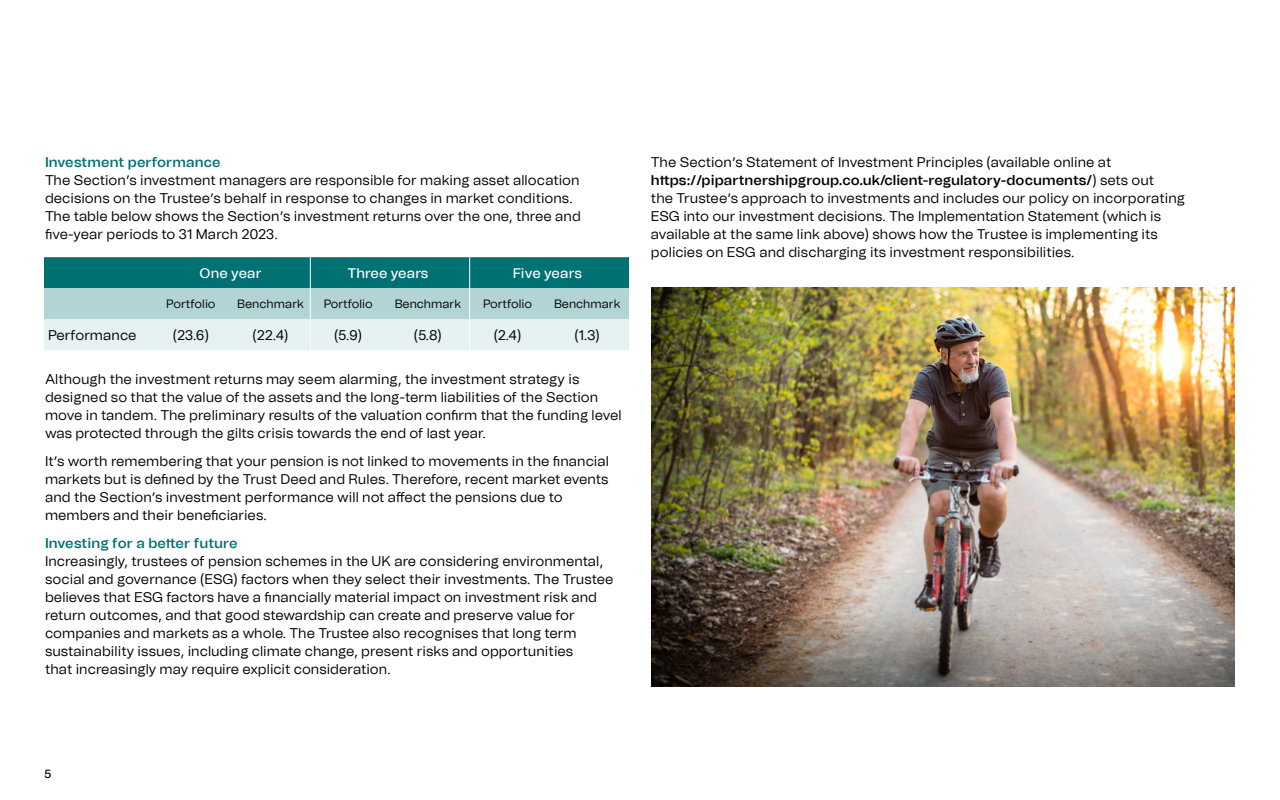
<style>
.page{position:relative;width:1280px;height:800px;background:#fff}
.page>*{position:absolute;margin:0;border:0;box-sizing:border-box;transform-origin:0 0}
.t1{font:14px/18px "Tomato Grotesk";letter-spacing:.005em;color:#000}
.t2{font:600 14px "Tomato Grotesk";letter-spacing:.005em;color:#007173}
.t3{font:500 14px "Tomato Grotesk";letter-spacing:.005em;color:#fff}
.t4{font:12px "Tomato Grotesk";color:#000}
.t5{font:500 12px "Tomato Grotesk";color:#000}
.s1{font-weight:600}
</style>
<div class="page">
<svg style="left:44px;top:257px;width:585px;height:93px;background:#88bcbd"></svg>
<hr style="left:310px;top:257px;width:1px;height:31px;background:#fff">
<hr style="left:469px;top:257px;width:1px;height:31px;background:#fff">
<hr style="left:310px;top:288px;width:1px;height:31px;background:#fff">
<hr style="left:469px;top:288px;width:1px;height:31px;background:#fff">
<hr style="left:310px;top:319px;width:1px;height:31px;background:#fff">
<hr style="left:469px;top:319px;width:1px;height:31px;background:#fff">
<img style="left:651px;top:287px;width:584px;height:400px">
<p class="t2" style="left:45px;top:152px;width:177px">Investment performance</p>
<p class="t1" style="left:45px;top:171px;width:537px">The Section’s investment managers are responsible for making asset allocation decisions on the Trustee’s behalf in response to changes in market conditions.<br>The table below shows the Section’s investment returns over the one, three and five-year periods to 31 March 2023.</p>
<p class="t3" style="left:200px;top:263px;width:64px">One year</p>
<p class="t3" style="left:348px;top:263px;width:82px">Three years</p>
<p class="t3" style="left:513px;top:263px;width:71px">Five years</p>
<p class="t4" style="left:166px;top:296px;width:51px">Portfolio</p>
<p class="t4" style="left:237px;top:296px;width:68px">Benchmark</p>
<p class="t4" style="left:324px;top:296px;width:50px">Portfolio</p>
<p class="t4" style="left:395px;top:296px;width:68px">Benchmark</p>
<p class="t4" style="left:483px;top:296px;width:50px">Portfolio</p>
<p class="t4" style="left:554px;top:296px;width:68px">Benchmark</p>
<p class="t1" style="left:48px;top:326px;width:90px">Performance</p>
<p class="t1" style="left:173px;top:326px;width:38px">(23.6)</p>
<p class="t1" style="left:253px;top:326px;width:37px">(22.4)</p>
<p class="t1" style="left:334px;top:326px;width:30px">(5.9)</p>
<p class="t1" style="left:414px;top:326px;width:30px">(5.8)</p>
<p class="t1" style="left:494px;top:326px;width:29px">(2.4)</p>
<p class="t1" style="left:575px;top:326px;width:27px">(1.3)</p>
<p class="t1" style="left:45px;top:370px;width:578px">Although the investment returns may seem alarming, the investment strategy is designed so that the value of the assets and the long-term liabilities of the Section move in tandem. The preliminary results of the valuation confirm that the funding level was protected through the gilts crisis towards the end of last year.</p>
<p class="t1" style="left:45px;top:452px;width:565px">It’s worth remembering that your pension is not linked to movements in the financial markets but is defined by the Trust Deed and Rules. Therefore, recent market events and the Section’s investment performance will not affect the pensions due to members and their beneficiaries.</p>
<p class="t2" style="left:45px;top:533px;width:194px">Investing for a better future</p>
<p class="t1" style="left:45px;top:552px;width:570px">Increasingly, trustees of pension schemes in the UK are considering environmental, social and governance (ESG) factors when they select their investments. The Trustee believes that ESG factors have a financially material impact on investment risk and return outcomes, and that good stewardship can create and preserve value for companies and markets as a whole. The Trustee also recognises that long term sustainability issues, including climate change, present risks and opportunities<br>that increasingly may require explicit consideration.</p>
<p class="t1" style="left:651px;top:153px;width:535px">The Section’s Statement of Investment Principles (available online at <span class="s1">https://pipartnershipgroup.co.uk/client-regulatory-documents/</span>) sets out<br>the Trustee’s approach to investments and includes our policy on incorporating ESG into our investment decisions. The Implementation Statement (which is available at the same link above) shows how the Trustee is implementing its policies on ESG and discharging its investment responsibilities.</p>
<p class="t5" style="left:44px;top:765px;width:9px">5</p>
</div>
